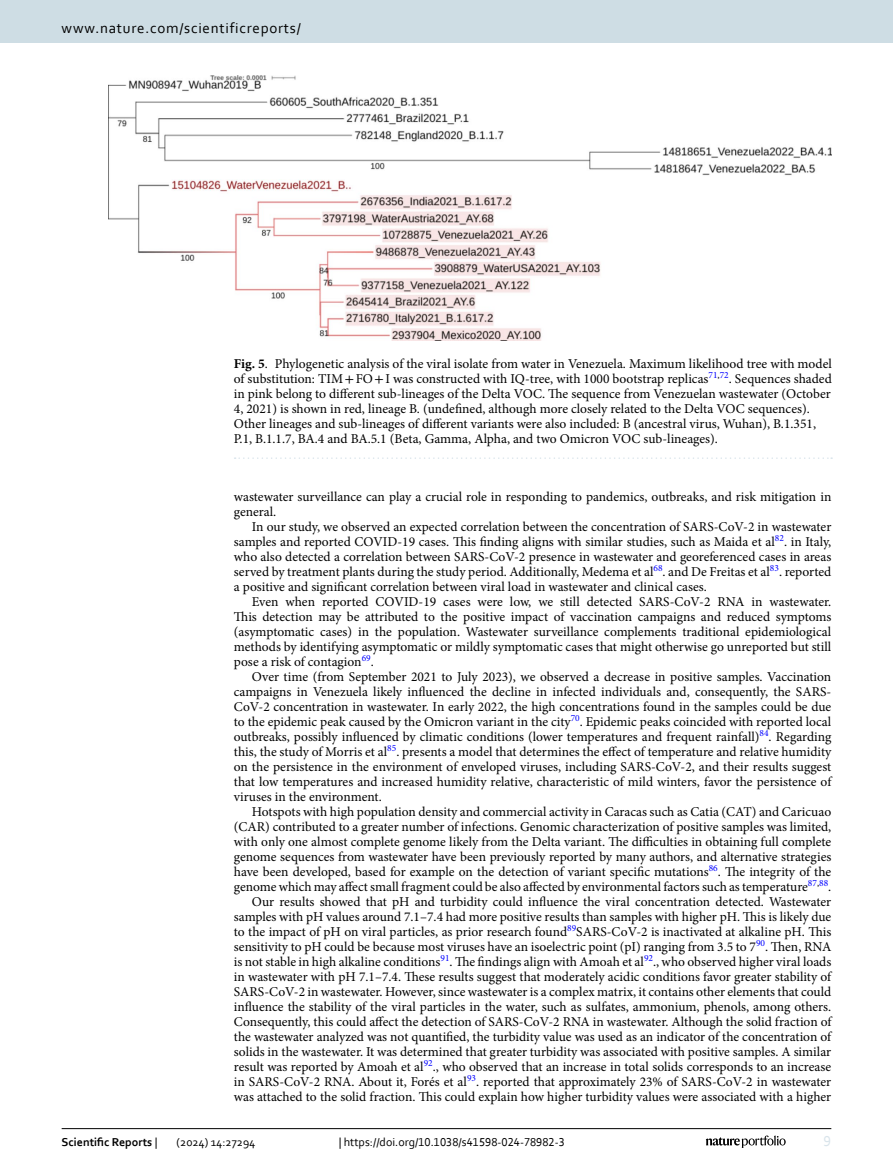
<style>
.page{position:relative;width:893px;height:1174px;background:#fff}
.page>*{position:absolute;margin:0;border:0;box-sizing:border-box;transform-origin:0 0}
.t1{font:15px "Corbel";letter-spacing:.05em;color:#000}
.t2{font:15px "Corbel";color:#d9e4eb}
.Body_Text_Indent{font:13.5px/15px "Minion Pro";color:#000;text-align:justify}
.Figure_Caption{font:13.5px/15px "Minion Pro";color:#000}
.Body_Text{font:13.5px/15px "Minion Pro";color:#000}
.t3{font:12px "Corbel";color:#000}
.t4{font:700 12px "Corbel";color:#000}
.s1{font-weight:700}
.s2{font-family:"STIX"}
.s3{font-weight:400}
</style>
<div class="page">
<img style="left:108px;top:76px;width:723px;height:264px">
<svg style="left:235px;top:457px;width:597px;height:2px"></svg>
<hr style="left:62px;top:1128px;width:769px;height:1px;background:#000">
<svg style="left:706px;top:1135px;width:80px;height:12px"></svg>
<div style="left:0;top:0;width:893px;height:43px;background:#cedde4"></div>
<p class="t1" style="left:62px;top:18px;width:241px">www.nature.com/scientificreports/</p>
<p class="Figure_Caption" style="left:234px;top:356px;width:599px"><span class="s1">Fig. 5</span>. Phylogenetic analysis of the viral isolate from water in Venezuela. Maximum likelihood tree with model of substitution: TIM<span class="s2">+</span>FO<span class="s2">+</span>I was constructed with IQ-tree, with 1000 bootstrap replicas<sup>71</sup><sup>,</sup><sup>72</sup>. Sequences shaded in pink belong to different sub-lineages of the Delta VOC. The sequence from Venezuelan wastewater (October 4, 2021) is shown in red, lineage B. (undefined, although more closely related to the Delta VOC sequences).<br>Other lineages and sub-lineages of different variants were also included: B (ancestral virus, Wuhan), B.1.351, P.1, B.1.1.7, BA.4 and BA.5.1 (Beta, Gamma, Alpha, and two Omicron VOC sub-lineages).</p>
<p class="Body_Text" style="left:234px;top:489px;width:599px">wastewater surveillance can play a crucial role in responding to pandemics, outbreaks, and risk mitigation in general.</p>
<p class="Body_Text_Indent" style="left:234px;top:519px;width:599px;text-indent:18px">In our study, we observed an expected correlation between the concentration of SARS-CoV-2 in wastewater samples and reported COVID-19 cases. This finding aligns with similar studies, such as Maida et al<sup>82</sup>. in Italy, who also detected a correlation between SARS-CoV-2 presence in wastewater and georeferenced cases in areas served by treatment plants during the study period. Additionally, Medema et al<sup>68</sup>. and De Freitas et al<sup>83</sup>. reported a positive and significant correlation between viral load in wastewater and clinical cases.</p>
<p class="Body_Text_Indent" style="left:234px;top:594px;width:599px;text-indent:18px">Even when reported COVID-19 cases were low, we still detected SARS-CoV-2 RNA in wastewater.<br>This detection may be attributed to the positive impact of vaccination campaigns and reduced symptoms (asymptomatic cases) in the population. Wastewater surveillance complements traditional epidemiological methods by identifying asymptomatic or mildly symptomatic cases that might otherwise go unreported but still pose a risk of contagion<sup>69</sup>.</p>
<p class="Body_Text_Indent" style="left:234px;top:669px;width:599px;text-indent:18px">Over time (from September 2021 to July 2023), we observed a decrease in positive samples. Vaccination campaigns in Venezuela likely influenced the decline in infected individuals and, consequently, the SARS-CoV-2 concentration in wastewater. In early 2022, the high concentrations found in the samples could be due to the epidemic peak caused by the Omicron variant in the city<sup>70</sup>. Epidemic peaks coincided with reported local outbreaks, possibly influenced by climatic conditions (lower temperatures and frequent rainfall)<sup>84</sup>. Regarding this, the study of Morris et al<sup>85</sup>. presents a model that determines the effect of temperature and relative humidity on the persistence in the environment of enveloped viruses, including SARS-CoV-2, and their results suggest that low temperatures and increased humidity relative, characteristic of mild winters, favor the persistence of viruses in the environment.</p>
<p class="Body_Text_Indent" style="left:234px;top:804px;width:599px;text-indent:18px">Hotspots with high population density and commercial activity in Caracas such as Catia (CAT) and Caricuao (CAR) contributed to a greater number of infections. Genomic characterization of positive samples was limited, with only one almost complete genome likely from the Delta variant. The difficulties in obtaining full complete genome sequences from wastewater have been previously reported by many authors, and alternative strategies have been developed, based for example on the detection of variant specific mutations<sup>86</sup>. The integrity of the genome which may affect small fragment could be also affected by environmental factors such as temperature<sup>87</sup><sup>,</sup><sup>88</sup>.</p>
<p class="Body_Text_Indent" style="left:234px;top:894px;width:599px;text-indent:18px">Our results showed that pH and turbidity could influence the viral concentration detected. Wastewater samples with pH values around 7.1–7.4 had more positive results than samples with higher pH. This is likely due to the impact of pH on viral particles, as prior research found<sup>89</sup>SARS-CoV-2 is inactivated at alkaline pH. This sensitivity to pH could be because most viruses have an isoelectric point (pI) ranging from 3.5 to 7<sup>90</sup>. Then, RNA is not stable in high alkaline conditions<sup>91</sup>. The findings align with Amoah et al<sup>92</sup>., who observed higher viral loads in wastewater with pH 7.1–7.4. These results suggest that moderately acidic conditions favor greater stability of SARS-CoV-2 in wastewater. However, since wastewater is a complex matrix, it contains other elements that could influence the stability of the viral particles in the water, such as sulfates, ammonium, phenols, among others.<br>Consequently, this could affect the detection of SARS-CoV-2 RNA in wastewater. Although the solid fraction of the wastewater analyzed was not quantified, the turbidity value was used as an indicator of the concentration of solids in the wastewater. It was determined that greater turbidity was associated with positive samples. A similar result was reported by Amoah et al<sup>92</sup>., who observed that an increase in total solids corresponds to an increase in SARS-CoV-2 RNA. About it, Forés et al<sup>93</sup>. reported that approximately 23% of SARS-CoV-2 in wastewater was attached to the solid fraction. This could explain how higher turbidity values were associated with a higher</p>
<p class="t4" style="left:62px;top:1134px;width:97px">Scientific Reports <span class="s3">|</span></p>
<p class="t3" style="left:177px;top:1134px;width:80px">(2024) 14:27294</p>
<p class="t3" style="left:339px;top:1134px;width:228px">| https://doi.org/10.1038/s41598-024-78982-3</p>
<p class="t2" style="left:824px;top:1132px;width:9px">9</p>
</div>
